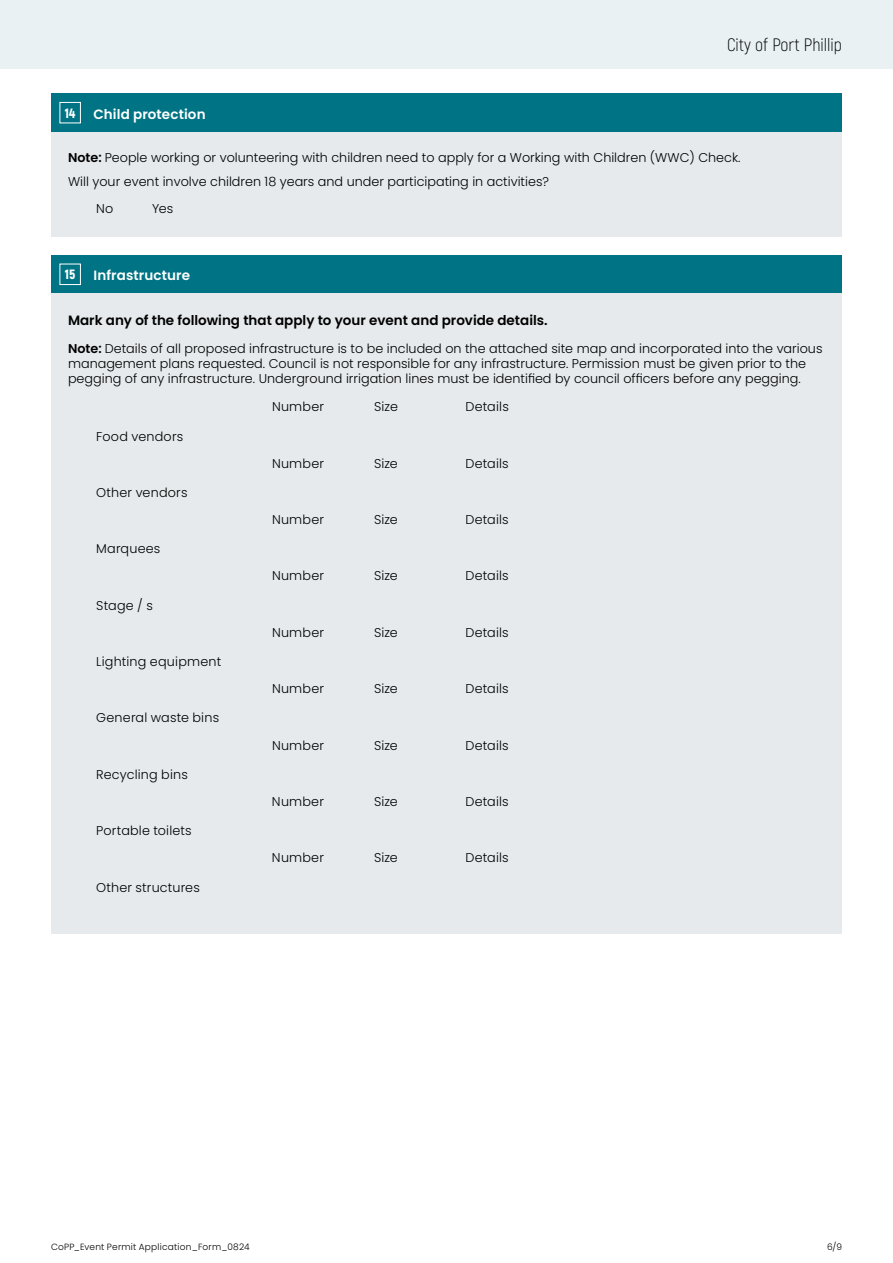
<style>
.page{position:relative;width:893px;height:1263px;background:#fff}
.page>*{position:absolute;margin:0;border:0;box-sizing:border-box;transform-origin:0 0}
.t1{font:300 18px "Akrobat";color:#000}
.t2{font:600 13.5px "Poppins";color:#000}
.t3{font:600 13.5px "Poppins";letter-spacing:.01em;color:#fff}
.t4{font:900 13.5px "Akrobat";color:#fff}
.t5{font:300 12.75px/15.3px "Poppins";color:#000}
.t6{font:300 9px "Poppins";letter-spacing:.025em;color:#000}
.s1{font-weight:600}
</style>
<div class="page">
<div style="left:0;top:0;width:893px;height:68px;background:#e9f1f3"></div>
<div style="left:51px;top:94px;width:791px;height:38px;background:#007484"></div>
<div style="left:51px;top:132px;width:791px;height:104px;background:#e6eaed"></div>
<div style="left:60px;top:102px;width:21px;height:21px;border:1px solid #fff"></div>
<div style="left:51px;top:255px;width:791px;height:38px;background:#007484"></div>
<div style="left:51px;top:293px;width:791px;height:641px;background:#e6eaed"></div>
<div style="left:60px;top:264px;width:21px;height:21px;border:1px solid #fff"></div>
<h1 class="t1" style="left:727px;top:34px;width:116px">City of Port Phillip</h1>
<p class="t4" style="left:65px;top:104px;width:12px">14</p>
<p class="t3" style="left:94px;top:106px;width:114px">Child protection</p>
<p class="t5" style="left:68px;top:146px;width:674px;line-height:23.9px"><span class="s1">Note:</span> People working or volunteering with children need to apply for a Working with Children (WWC) Check.<br>Will your event involve children 18 years and under participating in activities?</p>
<p class="t5" style="left:96px;top:201px;width:19px">No</p>
<p class="t5" style="left:152px;top:201px;width:23px">Yes</p>
<p class="t4" style="left:65px;top:266px;width:12px">15</p>
<p class="t3" style="left:94px;top:268px;width:98px">Infrastructure</p>
<p class="t2" style="left:68px;top:312px;width:481px">Mark any of the following that apply to your event and provide details.</p>
<p class="t5" style="left:68px;top:341px;width:756px"><span class="s1">Note:</span> Details of all proposed infrastructure is to be included on the attached site map and incorporated into the various management plans requested. Council is not responsible for any infrastructure. Permission must be given prior to the pegging of any infrastructure. Underground irrigation lines must be identified by council officers before any pegging.</p>
<p class="t5" style="left:272px;top:399px;width:54px">Number</p>
<p class="t5" style="left:374px;top:399px;width:25px">Size</p>
<p class="t5" style="left:466px;top:399px;width:45px">Details</p>
<p class="t5" style="left:96px;top:429px;width:88px">Food vendors</p>
<p class="t5" style="left:272px;top:456px;width:54px">Number</p>
<p class="t5" style="left:374px;top:456px;width:25px">Size</p>
<p class="t5" style="left:466px;top:456px;width:45px">Details</p>
<p class="t5" style="left:96px;top:485px;width:93px">Other vendors</p>
<p class="t5" style="left:272px;top:512px;width:54px">Number</p>
<p class="t5" style="left:374px;top:512px;width:25px">Size</p>
<p class="t5" style="left:466px;top:512px;width:45px">Details</p>
<p class="t5" style="left:96px;top:541px;width:66px">Marquees</p>
<p class="t5" style="left:272px;top:568px;width:54px">Number</p>
<p class="t5" style="left:374px;top:568px;width:25px">Size</p>
<p class="t5" style="left:466px;top:568px;width:45px">Details</p>
<p class="t5" style="left:96px;top:598px;width:58px">Stage / s</p>
<p class="t5" style="left:272px;top:625px;width:54px">Number</p>
<p class="t5" style="left:374px;top:625px;width:25px">Size</p>
<p class="t5" style="left:465px;top:625px;width:45px">Details</p>
<p class="t5" style="left:96px;top:654px;width:126px">Lighting equipment</p>
<p class="t5" style="left:272px;top:681px;width:54px">Number</p>
<p class="t5" style="left:374px;top:681px;width:25px">Size</p>
<p class="t5" style="left:465px;top:681px;width:45px">Details</p>
<p class="t5" style="left:96px;top:710px;width:124px">General waste bins</p>
<p class="t5" style="left:272px;top:737px;width:54px">Number</p>
<p class="t5" style="left:374px;top:737px;width:25px">Size</p>
<p class="t5" style="left:465px;top:737px;width:45px">Details</p>
<p class="t5" style="left:96px;top:767px;width:93px">Recycling bins</p>
<p class="t5" style="left:272px;top:794px;width:54px">Number</p>
<p class="t5" style="left:374px;top:794px;width:25px">Size</p>
<p class="t5" style="left:465px;top:794px;width:45px">Details</p>
<p class="t5" style="left:96px;top:823px;width:97px">Portable toilets</p>
<p class="t5" style="left:272px;top:850px;width:54px">Number</p>
<p class="t5" style="left:374px;top:850px;width:25px">Size</p>
<p class="t5" style="left:465px;top:850px;width:45px">Details</p>
<p class="t5" style="left:96px;top:879px;width:105px">Other structures</p>
<p class="t6" style="left:51px;top:1241px;width:200px">CoPP_Event Permit Application_Form_0824</p>
<p class="t6" style="left:827px;top:1241px;width:16px">6/9</p>
</div>
